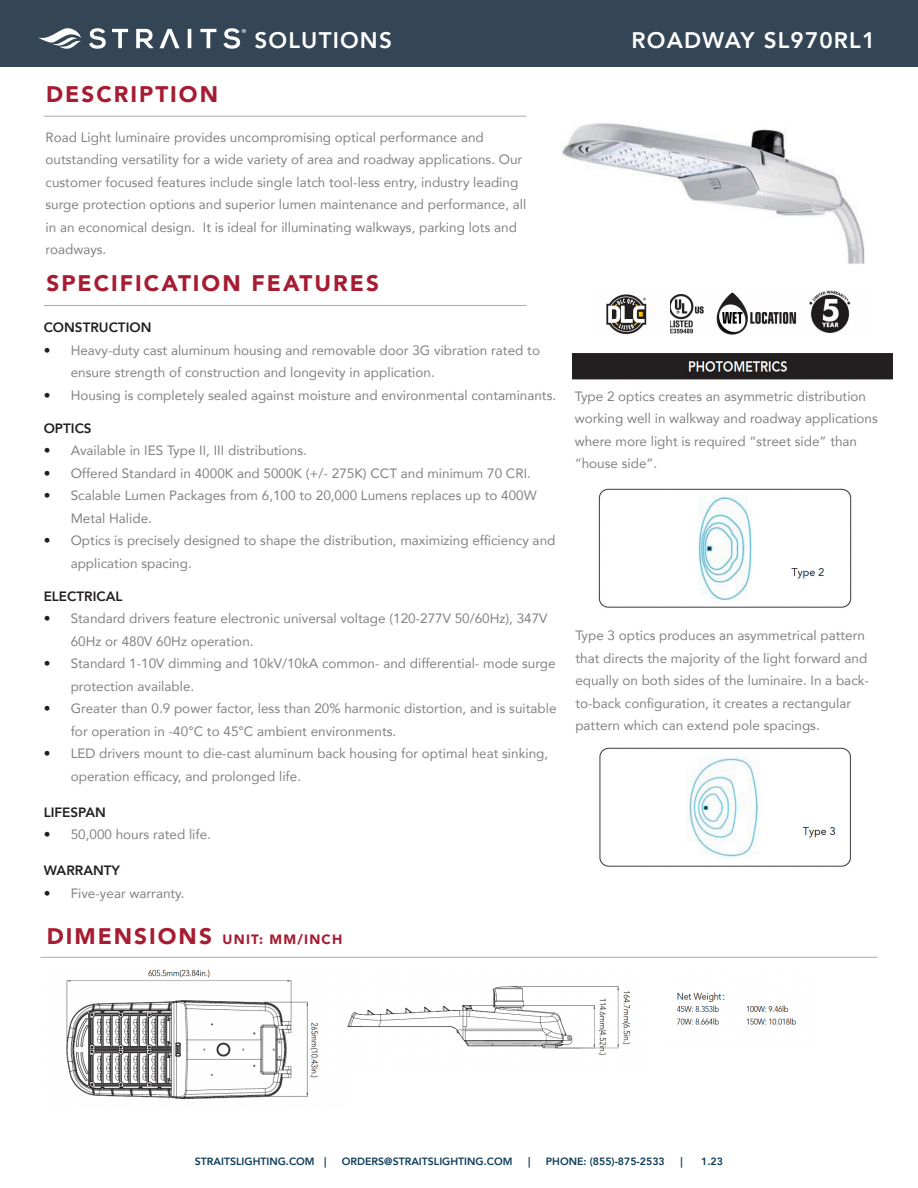
<style>
.page{position:relative;width:918px;height:1188px;background:#fff}
.page>*{position:absolute;margin:0;border:0;box-sizing:border-box;transform-origin:0 0}
.subhead{font:900 22.5px "Avenir";letter-spacing:.09em;color:#a61c32}
.t1{font:800 22.5px "Avenir";letter-spacing:.05em;color:#fff}
.Paragraph_Style_3{font:13.5px/22.5px "Avenir";color:#808285}
.Paragraph_Style_3-2{font:800 13.5px "Avenir";color:#231f20}
.subhead-2{font:900 13.5px "Avenir";letter-spacing:.09em;color:#a61c32}
.t2{font:11.7px "Myriad Pro";color:#fff}
.t3{font:800 10.5px "Avenir";color:#0c3c58}
.s1{font-weight:800;color:#231f20}
.s2{font-size:22.5px}
</style>
<div class="page">
<div style="left:0;top:0;width:918px;height:66px;background:#344556"></div>
<svg style="left:89px;top:28px;width:151px;height:21px"></svg>
<svg style="left:38px;top:28px;width:43px;height:21px"></svg>
<hr style="left:44px;top:305px;width:482px;height:1px;background:#939598">
<hr style="left:44px;top:116px;width:482px;height:1px;background:#939598">
<hr style="left:40px;top:957px;width:838px;height:1px;background:#939598">
<img style="left:670px;top:292px;width:127px;height:43px">
<img style="left:606px;top:294px;width:41px;height:41px">
<img style="left:809px;top:290px;width:42px;height:43px">
<img style="left:562px;top:123px;width:303px;height:141px">
<img style="left:572px;top:354px;width:320px;height:25px">
<img style="left:598px;top:488px;width:254px;height:120px">
<img style="left:599px;top:747px;width:252px;height:120px">
<img style="left:66px;top:969px;width:252px;height:130px">
<img style="left:347px;top:986px;width:283px;height:69px">
<img style="left:676px;top:992px;width:121px;height:33px">
<p class="t2" style="left:242px;top:25px;width:6px">®</p>
<h1 class="t1" style="left:255px;top:23px;width:139px">SOLUTIONS</h1>
<h1 class="t1" style="left:632px;top:23px;width:245px">ROADWAY SL970RL1</h1>
<p class="subhead" style="left:46px;top:75px;width:173px">DESCRIPTION</p>
<p class="Paragraph_Style_3" style="left:46px;top:125px;width:482px">Road Light luminaire provides uncompromising optical performance and outstanding versatility for a wide variety of area and roadway applications. Our customer focused features include single latch tool-less entry, industry leading surge protection options and superior lumen maintenance and performance, all in an economical design. It is ideal for illuminating walkways, parking lots and roadways.</p>
<p class="subhead" style="left:46px;top:264px;width:334px">SPECIFICATION FEATURES</p>
<p class="Paragraph_Style_3-2" style="left:44px;top:317px;width:109px">CONSTRUCTION</p>
<p class="Paragraph_Style_3" style="left:71px;top:338px;width:471px;text-indent:-27px"><span class="s1">•</span> Heavy-duty cast aluminum housing and removable door 3G vibration rated to ensure strength of construction and longevity in application.</p>
<p class="Paragraph_Style_3" style="left:44px;top:383px;width:514px"><span class="s1">•</span> Housing is completely sealed against moisture and environmental contaminants.</p>
<p class="Paragraph_Style_3-2" style="left:44px;top:417px;width:49px">OPTICS</p>
<p class="Paragraph_Style_3" style="left:44px;top:439px;width:265px"><span class="s1">•</span> Available in IES Type II, III distributions.</p>
<p class="Paragraph_Style_3" style="left:44px;top:461px;width:489px"><span class="s1">•</span> Offered Standard in 4000K and 5000K (+/- 275K) CCT and minimum 70 CRI.</p>
<p class="Paragraph_Style_3" style="left:71px;top:484px;width:468px;text-indent:-27px"><span class="s1">•</span> Scalable Lumen Packages from 6,100 to 20,000 Lumens replaces up to 400W<br>Metal Halide.</p>
<p class="Paragraph_Style_3" style="left:71px;top:529px;width:486px;text-indent:-27px"><span class="s1">•</span> Optics is precisely designed to shape the distribution, maximizing efficiency and application spacing.</p>
<p class="Paragraph_Style_3-2" style="left:44px;top:585px;width:80px">ELECTRICAL</p>
<p class="Paragraph_Style_3" style="left:71px;top:607px;width:478px;text-indent:-27px"><span class="s1">•</span> Standard drivers feature electronic universal voltage (120-277V 50/60Hz), 347V<br>60Hz or 480V 60Hz operation.</p>
<p class="Paragraph_Style_3" style="left:71px;top:652px;width:486px;text-indent:-27px"><span class="s1">•</span> Standard 1-10V dimming and 10kV/10kA common- and differential- mode surge protection available.</p>
<p class="Paragraph_Style_3" style="left:71px;top:697px;width:487px;text-indent:-27px"><span class="s1">•</span> Greater than 0.9 power factor, less than 20% harmonic distortion, and is suitable for operation in -40°C to 45°C ambient environments.</p>
<p class="Paragraph_Style_3" style="left:71px;top:742px;width:479px;text-indent:-27px"><span class="s1">•</span> LED drivers mount to die-cast aluminum back housing for optimal heat sinking, operation efficacy, and prolonged life.</p>
<p class="Paragraph_Style_3-2" style="left:44px;top:801px;width:64px">LIFESPAN</p>
<p class="Paragraph_Style_3" style="left:44px;top:823px;width:169px"><span class="s1">•</span> 50,000 hours rated life.</p>
<p class="Paragraph_Style_3-2" style="left:44px;top:860px;width:78px">WARRANTY</p>
<p class="Paragraph_Style_3" style="left:44px;top:881px;width:142px"><span class="s1">•</span> Five-year warranty.</p>
<p class="subhead-2" style="left:47px;top:928px;width:297px"><span class="s2">DIMENSIONS</span> UNIT: MM/INCH</p>
<p class="Paragraph_Style_3" style="left:575px;top:385px;width:305px">Type 2 optics creates an asymmetric distribution working well in walkway and roadway applications where more light is required “street side” than “house side”.</p>
<p class="Paragraph_Style_3" style="left:575px;top:624px;width:295px">Type 3 optics produces an asymmetrical pattern that directs the majority of the light forward and equally on both sides of the luminaire. In a back&shy;to-back configuration, it creates a rectangular pattern which can extend pole spacings.</p>
<p class="t3" style="left:195px;top:1153px;width:133px">STRAITSLIGHTING.COM |</p>
<p class="t3" style="left:342px;top:1153px;width:172px">ORDERS@STRAITSLIGHTING.COM</p>
<p class="t3" style="left:528px;top:1153px;width:4px">|</p>
<p class="t3" style="left:546px;top:1153px;width:120px">PHONE: (855)-875-2533</p>
<p class="t3" style="left:680px;top:1153px;width:4px">|</p>
<p class="t3" style="left:701px;top:1153px;width:23px">1.23</p>
</div>
